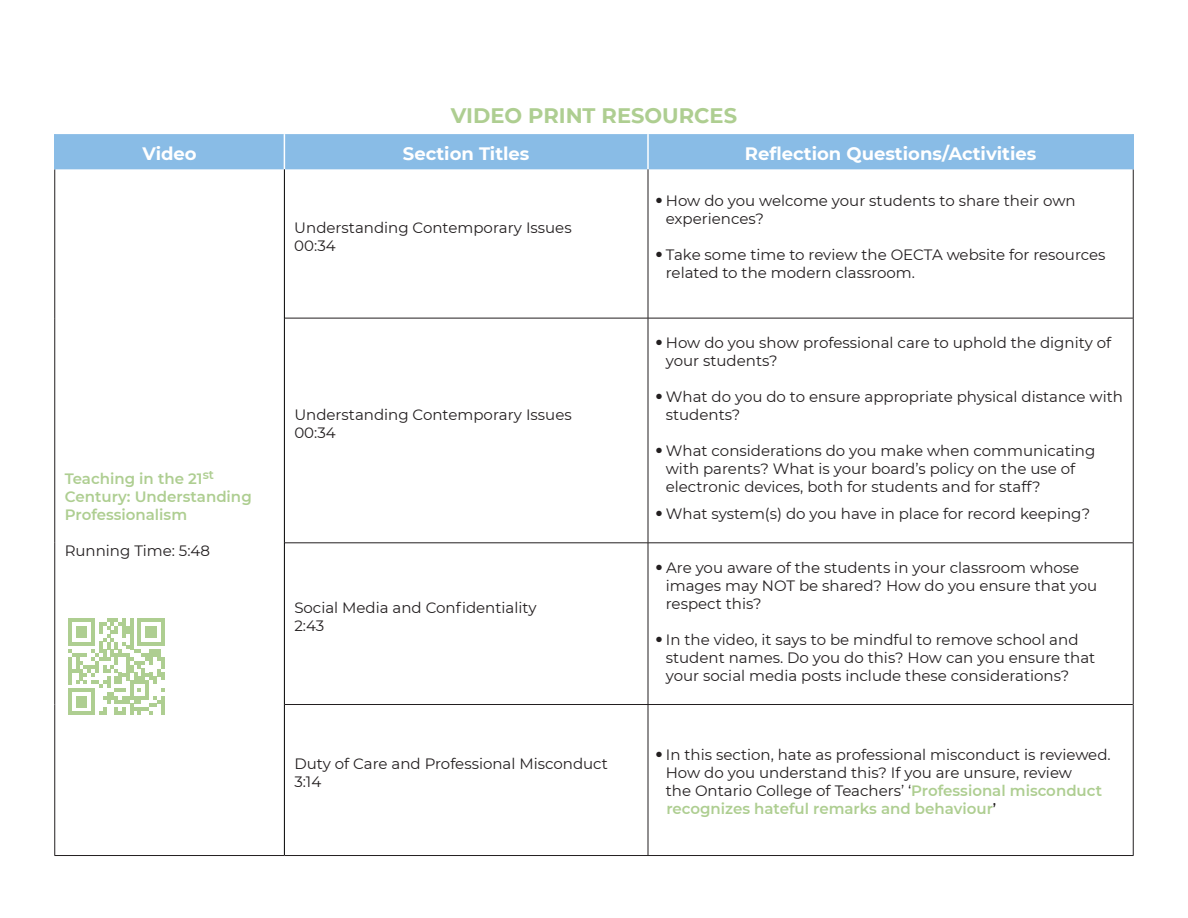
<style>
.page{position:relative;width:1188px;height:918px;background:#fff}
.page>*{position:absolute;margin:0;border:0;box-sizing:border-box;transform-origin:0 0}
.t1{font:700 21px "Montserrat";color:#aece91}
.t2{font:700 18px "Montserrat";color:#fff}
.t3{font:15px/18px "Montserrat";color:#231f20}
.t4{font:600 15px/18px "Montserrat";color:#aece91}
.s1{font-weight:600;color:#aece91}
.s2{font-weight:500}
</style>
<div class="page">
<div style="left:56px;top:134px;width:1076px;height:35px;background:#89bce6"></div>
<hr style="left:284px;top:134px;width:1px;height:35px;background:#fff">
<hr style="left:647px;top:134px;width:2px;height:35px;background:#fff">
<hr style="left:648px;top:169px;width:1px;height:149px;background:#231f20">
<hr style="left:648px;top:318px;width:1px;height:225px;background:#231f20">
<hr style="left:648px;top:543px;width:1px;height:161px;background:#231f20">
<hr style="left:648px;top:705px;width:1px;height:150px;background:#231f20">
<hr style="left:285px;top:318px;width:363px;height:1px;background:#231f20">
<hr style="left:648px;top:318px;width:485px;height:1px;background:#231f20">
<hr style="left:285px;top:543px;width:363px;height:1px;background:#231f20">
<hr style="left:648px;top:543px;width:485px;height:1px;background:#231f20">
<hr style="left:285px;top:704px;width:363px;height:1px;background:#231f20">
<hr style="left:648px;top:704px;width:485px;height:1px;background:#231f20">
<hr style="left:284px;top:169px;width:1px;height:149px;background:#000">
<hr style="left:284px;top:318px;width:1px;height:225px;background:#000">
<hr style="left:284px;top:543px;width:1px;height:162px;background:#000">
<hr style="left:284px;top:705px;width:1px;height:150px;background:#000">
<hr style="left:54px;top:169px;width:1px;height:149px;background:#231f20">
<hr style="left:1133px;top:169px;width:1px;height:149px;background:#231f20">
<hr style="left:54px;top:318px;width:1px;height:225px;background:#231f20">
<hr style="left:1133px;top:318px;width:1px;height:225px;background:#231f20">
<hr style="left:54px;top:543px;width:1px;height:162px;background:#231f20">
<hr style="left:1133px;top:543px;width:1px;height:162px;background:#231f20">
<hr style="left:54px;top:705px;width:1px;height:150px;background:#231f20">
<hr style="left:1133px;top:705px;width:1px;height:150px;background:#231f20">
<hr style="left:54px;top:855px;width:230px;height:1px;background:#231f20">
<hr style="left:284px;top:855px;width:364px;height:1px;background:#231f20">
<hr style="left:648px;top:855px;width:486px;height:1px;background:#231f20">
<hr style="left:54px;top:134px;width:2px;height:35px;background:#89bce6">
<hr style="left:1132px;top:134px;width:2px;height:35px;background:#89bce6">
<svg style="left:68px;top:618px;width:97px;height:97px"></svg>
<h1 class="t1" style="left:451px;top:100px;width:288px">VIDEO PRINT RESOURCES</h1>
<p class="t2" style="left:142px;top:141px;width:56px">Video</p>
<p class="t2" style="left:403px;top:141px;width:128px">Section Titles</p>
<p class="t2" style="left:745px;top:141px;width:293px">Reflection Questions/Activities</p>
<p class="t4" style="left:65px;top:469px;width:189px">Teaching in the 21<sup>st<br></sup>Century: Understanding<br>Professionalism</p>
<p class="t3" style="left:65px;top:541px;width:147px">Running Time: 5:48</p>
<p class="t3" style="left:294px;top:218px;width:279px">Understanding Contemporary Issues<br>00:34</p>
<p class="t3" style="left:294px;top:405px;width:279px">Understanding Contemporary Issues<br>00:34</p>
<p class="t3" style="left:294px;top:598px;width:244px">Social Media and Confidentiality<br>2:43</p>
<p class="t3" style="left:666px;top:191px;width:411px;text-indent:-10px">● How do you welcome your students to share their own experiences?</p>
<p class="t3" style="left:666px;top:245px;width:441px;text-indent:-10px">● Take some time to review the OECTA website for resources related to the modern classroom.</p>
<p class="t3" style="left:666px;top:333px;width:447px;text-indent:-10px">● How do you show professional care to uphold the dignity of your students?</p>
<p class="t3" style="left:666px;top:387px;width:459px;text-indent:-10px">● What do you do to ensure appropriate physical distance with students?</p>
<p class="t3" style="left:666px;top:441px;width:431px;text-indent:-10px">● What considerations do you make when communicating with parents? What is your board’s policy on the use of electronic devices, both for students and for staff?</p>
<p class="t3" style="left:656px;top:504px;width:436px">● What system(s) do you have in place for record keeping?</p>
<p class="t3" style="left:666px;top:558px;width:433px;text-indent:-10px">● Are you aware of the students in your classroom whose images may NOT be shared? How do you ensure that you respect this?</p>
<p class="t3" style="left:666px;top:630px;width:431px;text-indent:-10px">● In the video, it says to be mindful to remove school and student names. Do you do this? How can you ensure that your social media posts include these considerations?</p>
<p class="t3" style="left:294px;top:754px;width:315px">Duty of Care and Professional Misconduct<br>3:14</p>
<p class="t3" style="left:666px;top:745px;width:446px;text-indent:-10px">● In this section, hate as professional misconduct is reviewed.<br>How do you understand this? If you are unsure, review<br>the Ontario College of Teachers’ ‘<span class="s1">Professional misconduct recognizes hateful remarks and behaviour</span><span class="s2">’</span></p>
</div>
